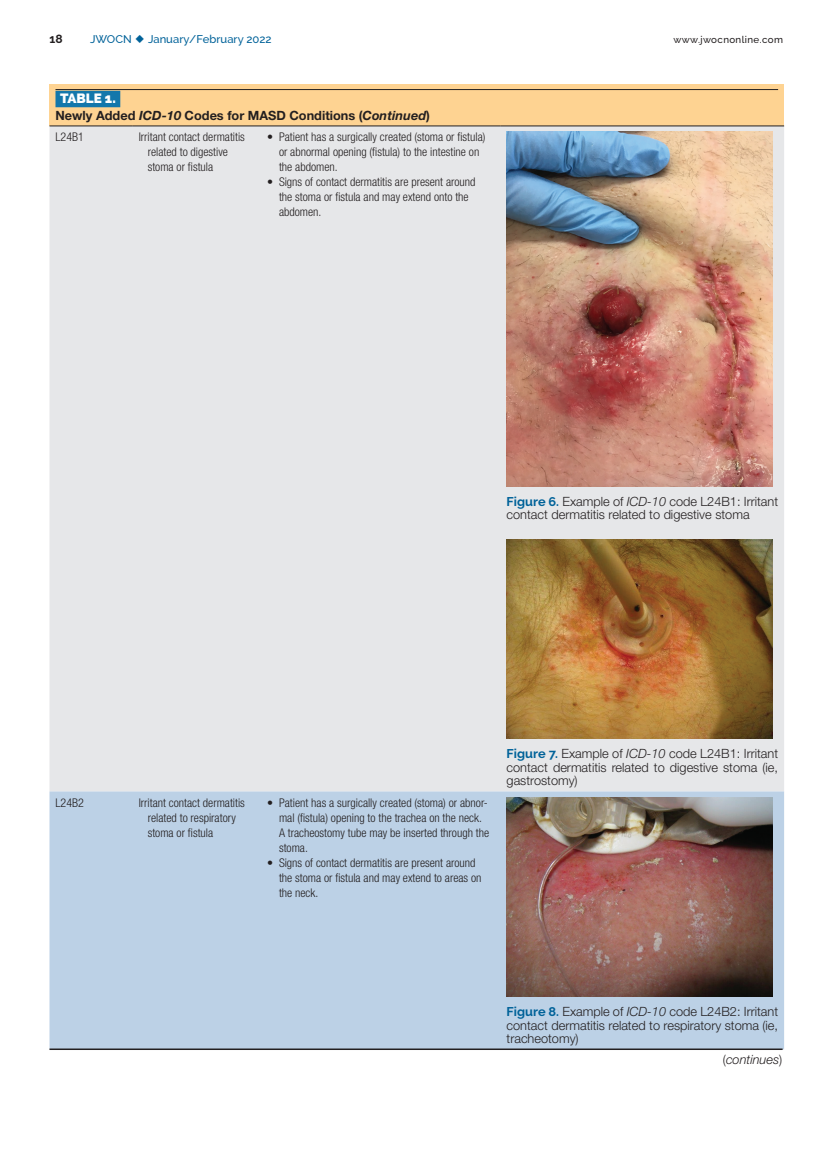
<style>
.page{position:relative;width:837px;height:1161px;background:#fff}
.page>*{position:absolute;margin:0;border:0;box-sizing:border-box;transform-origin:0 0}
.TableLabel{font:800 13.5px "Raleway";color:#fff}
.FigCaption{font:300 12.75px/13.5px "Helvetica Neue";color:#231f20;text-align:justify}
.TableTitle{font:700 12.75px "Helvetica Neue";color:#231f20}
.t1{font:italic 300 12.75px "Helvetica Neue";color:#231f20}
.tbody_left{font:300 condensed 12px/15px "Helvetica Neue";color:#231f20}
.t2{font:700 12px "Raleway";color:#231f20}
.t3{font:500 11.25px "Raleway";color:#006299}
.t4{font:500 9.75px "Raleway";letter-spacing:.04em;color:#231f20}
.s1{font-style:italic}
.s2{font-family:"Raleway";font-weight:700;color:#006299}
.s3{font-style:normal}
</style>
<div class="page">
<div style="left:50px;top:85px;width:734px;height:41px;background:#fed392"></div>
<div style="left:50px;top:127px;width:734px;height:664px;background:#e6e7e9"></div>
<div style="left:50px;top:791px;width:734px;height:258px;background:#bcd1e6"></div>
<hr style="left:50px;top:126px;width:83px;height:1px;background:#231f20">
<hr style="left:133px;top:126px;width:128px;height:1px;background:#231f20">
<hr style="left:261px;top:126px;width:240px;height:1px;background:#231f20">
<hr style="left:501px;top:126px;width:283px;height:1px;background:#231f20">
<hr style="left:56px;top:89px;width:722px;height:1px;background:#231f20">
<div style="left:56px;top:91px;width:64px;height:16px;background:#1377ab"></div>
<img style="left:507px;top:132px;width:265px;height:354px">
<img style="left:507px;top:540px;width:265px;height:199px">
<hr style="left:50px;top:1049px;width:733px;height:1px;background:#231f20">
<img style="left:507px;top:797px;width:265px;height:200px">
<p class="t2" style="left:50px;top:32px;width:15px">18</p>
<p class="t3" style="left:90px;top:32px;width:43px">JWOCN</p>
<p class="t3" style="left:148px;top:32px;width:125px">January/February 2022</p>
<p class="t4" style="left:673px;top:34px;width:111px">www.jwocnonline.com</p>
<p class="TableLabel" style="left:60px;top:91px;width:57px">TABLE 1.</p>
<p class="TableTitle" style="left:56px;top:108px;width:376px">Newly Added <span class="s1">ICD-10</span> Codes for MASD Conditions (<span class="s1">Continued</span>)</p>
<p class="tbody_left" style="left:56px;top:130px;width:30px">L24B1</p>
<p class="tbody_left" style="left:148px;top:130px;width:99px;text-indent:-9px">Irritant contact dermatitis related to digestive stoma or fistula</p>
<p class="tbody_left" style="left:279px;top:130px;width:208px;text-indent:-12px">• Patient has a surgically created (stoma or fistula) or abnormal opening (fistula) to the intestine on the abdomen.</p>
<p class="tbody_left" style="left:279px;top:175px;width:198px;text-indent:-12px">• Signs of contact dermatitis are present around the stoma or fistula and may extend onto the abdomen.</p>
<p class="FigCaption" style="left:507px;top:494px;width:273px"><span class="s2">Figure 6.</span> Example of <span class="s1">ICD-10</span> code L24B1: Irritant contact dermatitis related to digestive stoma</p>
<p class="tbody_left" style="left:56px;top:795px;width:30px">L24B2</p>
<p class="tbody_left" style="left:148px;top:795px;width:99px;text-indent:-9px">Irritant contact dermatitis related to respiratory stoma or fistula</p>
<p class="tbody_left" style="left:279px;top:795px;width:212px;text-indent:-12px">• Patient has a surgically created (stoma) or abnor&shy;mal (fistula) opening to the trachea on the neck.<br>A tracheostomy tube may be inserted through the stoma.</p>
<p class="tbody_left" style="left:279px;top:855px;width:204px;text-indent:-12px">• Signs of contact dermatitis are present around the stoma or fistula and may extend to areas on the neck.</p>
<p class="FigCaption" style="left:507px;top:747px;width:273px"><span class="s2">Figure 7.</span> Example of <span class="s1">ICD-10</span> code L24B1: Irritant contact dermatitis related to digestive stoma (ie, gastrostomy)</p>
<p class="FigCaption" style="left:507px;top:1005px;width:273px"><span class="s2">Figure 8.</span> Example of <span class="s1">ICD-10</span> code L24B2: Irritant contact dermatitis related to respiratory stoma (ie, tracheotomy)</p>
<p class="t1" style="left:723px;top:1052px;width:61px"><span class="s3">(</span>continues<span class="s3">)</span></p>
</div>
